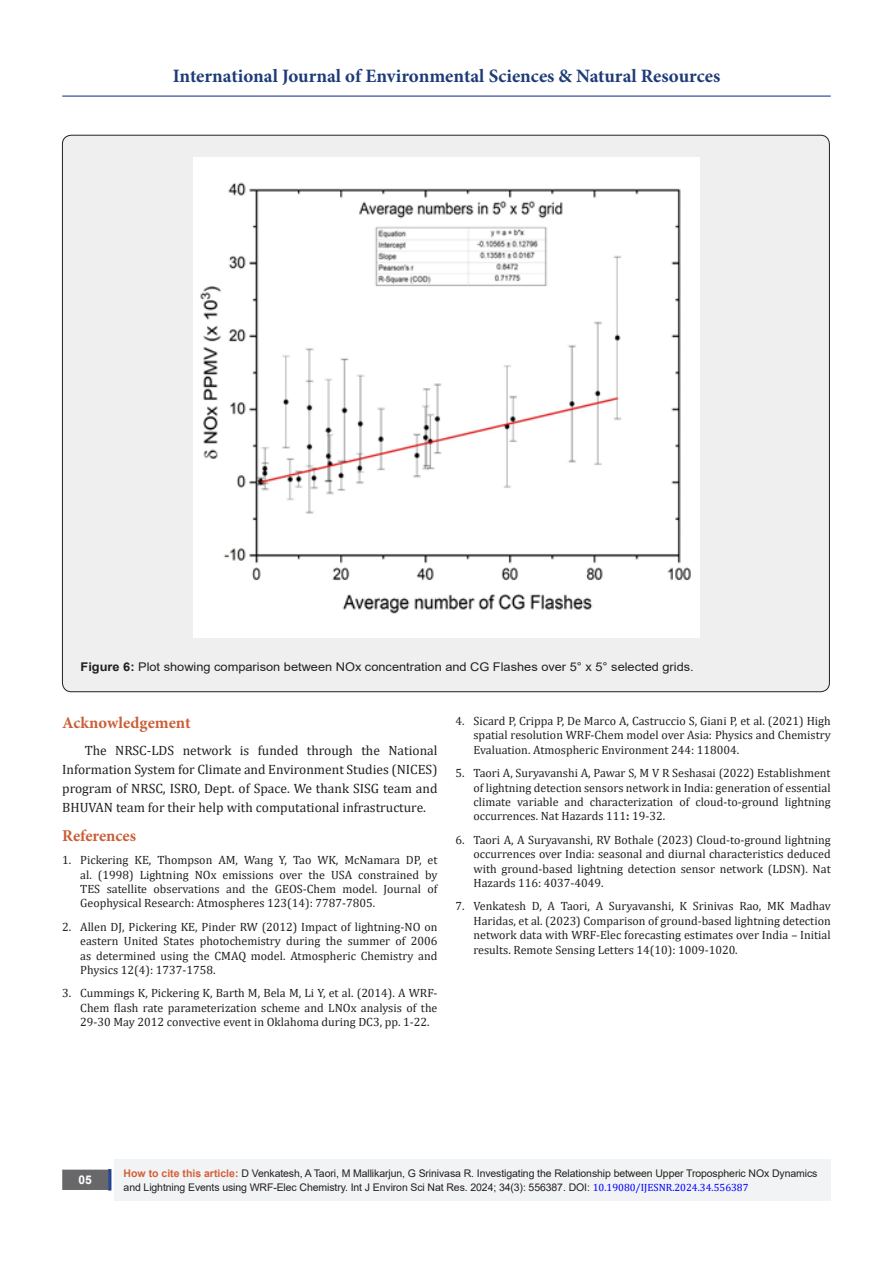
<style>
.page{position:relative;width:893px;height:1263px;background:#fff}
.page>*{position:absolute;margin:0;border:0;box-sizing:border-box;transform-origin:0 0}
.t1{font:700 18.9px "Minion Pro";color:#1d3c77}
.Body_Text{font:700 16.5px "Minion Pro";color:#ca5f37}
.t2{font:13.5px/18.8px "Cambria";color:#231f20;text-align:justify}
.t3{font:12px/14.4px "Cambria";color:#231f20;text-align:justify}
.t4{font:12px "Arial";color:#231f20;scale:1.07 1}
.t5{font:700 12px "Arial";color:#fff}
.t6{font:10.5px/13.5px "Arial";letter-spacing:-.01em;color:#231f20}
.s1{font-weight:700}
.s2{font-weight:700;color:#d55e37}
.s3{font-family:"Cambria";color:#00f}
</style>
<div class="page">
<div style="left:115px;top:1160px;width:716px;height:41px;background:#f2f3f4"></div>
<div style="left:63px;top:1170px;width:44px;height:19px;background:#68676a"></div>
<div style="left:62px;top:1169px;width:46px;height:21px;border:2px solid #68676a"></div>
<div style="left:108px;top:1169px;width:3px;height:21px;background:#1c6d90;border:2px solid #253f8e"></div>
<hr style="left:62px;top:96px;width:769px;height:1px;background:#253f8e">
<div style="left:62px;top:135px;width:767px;height:557px;background:#efeff0;border-radius:9px"></div>
<img style="left:194px;top:158px;width:505px;height:480px">
<h1 class="t1" style="left:173px;top:63px;width:549px">International Journal of Environmental Sciences &amp; Natural Resources</h1>
<p class="t4" style="left:81px;top:658px;width:575px"><span class="s1">Figure 6:</span> Plot showing comparison between NOx concentration and CG Flashes over 5° x 5° selected grids.</p>
<p class="Body_Text" style="left:62px;top:711px;width:130px">Acknowledgement</p>
<p class="t2" style="left:62px;top:741px;width:377px;text-indent:22px">The NRSC-LDS network is funded through the National Information System for Climate and Environment Studies (NICES) program of NRSC, ISRO, Dept. of Space. We thank SISG team and BHUVAN team for their help with computational infrastructure.</p>
<p class="Body_Text" style="left:62px;top:824px;width:75px">References</p>
<p class="t3" style="left:80px;top:853px;width:359px;text-indent:-18px">1. Pickering KE, Thompson AM, Wang Y, Tao WK, McNamara DP, et al. (1998) Lightning NOx emissions over the USA constrained by TES satellite observations and the GEOS-Chem model. Journal of Geophysical Research: Atmospheres 123(14): 7787-7805.</p>
<p class="t3" style="left:80px;top:919px;width:359px;text-indent:-18px">2. Allen DJ, Pickering KE, Pinder RW (2012) Impact of lightning-NO on eastern United States photochemistry during the summer of 2006 as determined using the CMAQ model. Atmospheric Chemistry and Physics 12(4): 1737-1758.</p>
<p class="t3" style="left:80px;top:986px;width:359px;text-indent:-18px">3. Cummings K, Pickering K, Barth M, Bela M, Li Y, et al. (2014). A WRF-Chem flash rate parameterization scheme and LNOx analysis of the 29-30 May 2012 convective event in Oklahoma during DC3, pp. 1-22.</p>
<p class="t3" style="left:473px;top:713px;width:359px;text-indent:-18px">4. Sicard P, Crippa P, De Marco A, Castruccio S, Giani P, et al. (2021) High spatial resolution WRF-Chem model over Asia: Physics and Chemistry Evaluation. Atmospheric Environment 244: 118004.</p>
<p class="t3" style="left:473px;top:766px;width:359px;text-indent:-18px">5. Taori A, Suryavanshi A, Pawar S, M V R Seshasai (2022) Establishment of lightning detection sensors network in India: generation of essential climate variable and characterization of cloud-to-ground lightning occurrences. Nat Hazards 111<span class="s1">:</span> 19-32.</p>
<p class="t3" style="left:473px;top:832px;width:359px;text-indent:-18px">6. Taori A, A Suryavanshi, RV Bothale (2023) Cloud-to-ground lightning occurrences over India: seasonal and diurnal characteristics deduced with ground-based lightning detection sensor network (LDSN). Nat Hazards 116: 4037-4049.</p>
<p class="t3" style="left:473px;top:899px;width:359px;text-indent:-18px">7. Venkatesh D, A Taori, A Suryavanshi, K Srinivas Rao, MK Madhav Haridas, et al. (2023) Comparison of ground-based lightning detection network data with WRF-Elec forecasting estimates over India – Initial results. Remote Sensing Letters 14(10): 1009-1020.</p>
<p class="t5" style="left:79px;top:1171px;width:15px">05</p>
<p class="t6" style="left:124px;top:1167px;width:695px"><span class="s2">How to cite this article:</span> D Venkatesh, A Taori, M Mallikarjun, G Srinivasa R. Investigating the Relationship between Upper Tropospheric NOx Dynamics and Lightning Events using WRF-Elec Chemistry. Int J Environ Sci Nat Res. 2024; 34(3): 556387. DOI: <span class="s3">10.19080/IJESNR.2024.34.556387</span></p>
</div>
